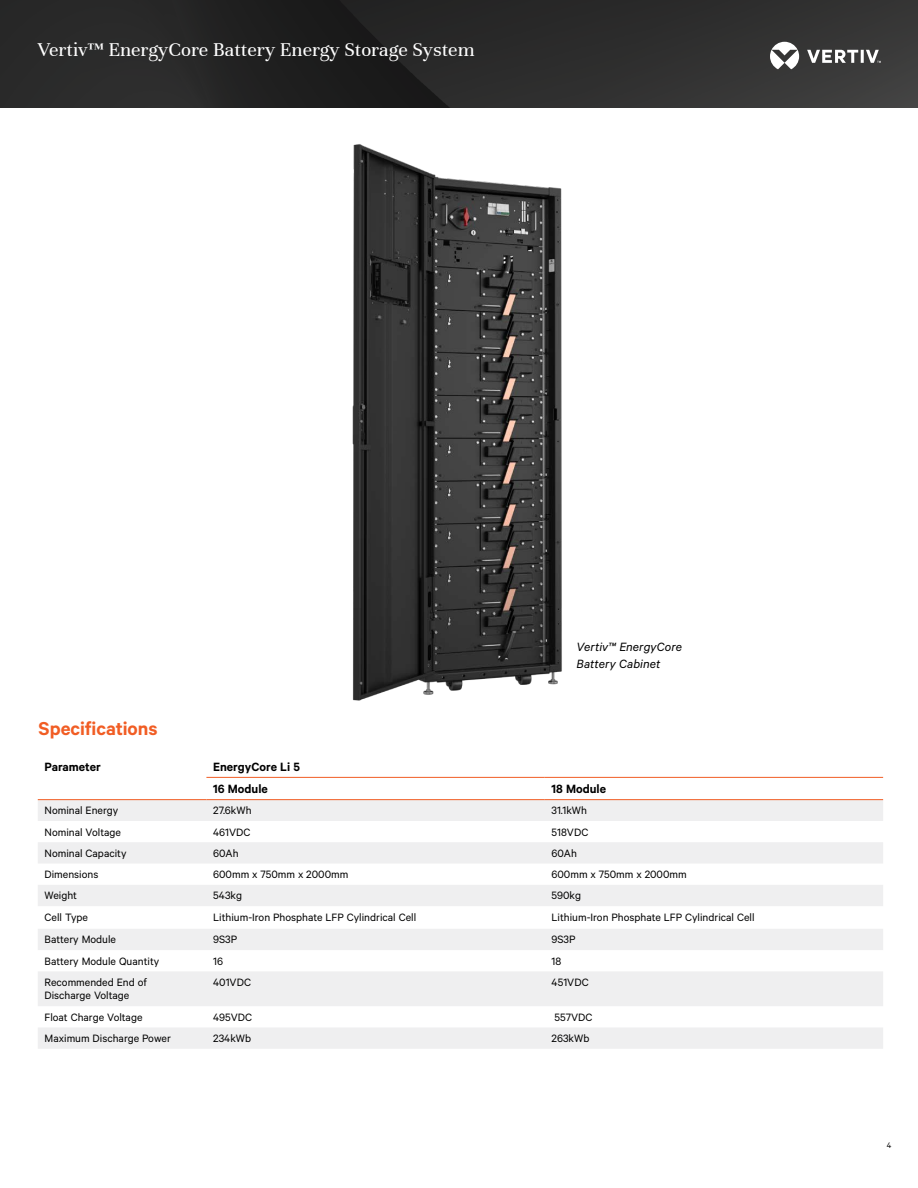
<style>
.page{position:relative;width:918px;height:1188px;background:#fff}
.page>*{position:absolute;margin:0;border:0;box-sizing:border-box;transform-origin:0 0}
.t1{font:21px "Unna";color:#fff}
.t2{font:600 21px "Calibre";color:#f15d24}
.t3{font:600 13.5px/22.4px "Calibre";color:#000}
.t4{font:italic 13.5px/16.2px "Calibre";letter-spacing:.005em;color:#000}
.t5{font:12px/13.5px "Calibre";color:#000}
.t6{font:9px "Calibre";color:#000}
</style>
<div class="page">
<img style="left:0;top:0;width:918px;height:108px">
<svg style="left:770px;top:42px;width:111px;height:27px"></svg>
<svg style="left:38px;top:800px;width:845px;height:249px;fill:#efeff0"></svg>
<hr style="left:38px;top:799px;width:168px;height:1px;background:#f15d24">
<hr style="left:206px;top:799px;width:339px;height:1px;background:#f15d24">
<hr style="left:545px;top:799px;width:338px;height:1px;background:#f15d24">
<hr style="left:206px;top:777px;width:339px;height:1px;background:#f15d24">
<hr style="left:545px;top:777px;width:338px;height:1px;background:#f15d24">
<img style="left:352px;top:144px;width:210px;height:557px">
<h1 class="t1" style="left:38px;top:37px;width:438px">Vertiv™ EnergyCore Battery Energy Storage System</h1>
<h1 class="t2" style="left:39px;top:716px;width:121px">Specifications</h1>
<p class="t3" style="left:45px;top:755px;width:58px">Parameter</p>
<p class="t3" style="left:213px;top:755px;width:88px">EnergyCore Li 5<br>16 Module</p>
<p class="t4" style="left:577px;top:639px;width:107px">Vertiv™ EnergyCore<br>Battery Cabinet</p>
<p class="t3" style="left:552px;top:777px;width:56px">18 Module</p>
<p class="t5" style="left:45px;top:803px;width:75px">Nominal Energy</p>
<p class="t5" style="left:213px;top:803px;width:40px">27.6kWh</p>
<p class="t5" style="left:552px;top:803px;width:37px">31.1kWh</p>
<p class="t5" style="left:45px;top:825px;width:78px">Nominal Voltage</p>
<p class="t5" style="left:213px;top:825px;width:39px">461VDC</p>
<p class="t5" style="left:552px;top:825px;width:38px">518VDC</p>
<p class="t5" style="left:45px;top:846px;width:83px">Nominal Capacity</p>
<p class="t5" style="left:213px;top:846px;width:27px">60Ah</p>
<p class="t5" style="left:552px;top:846px;width:27px">60Ah</p>
<p class="t5" style="left:45px;top:867px;width:55px">Dimensions</p>
<p class="t5" style="left:213px;top:867px;width:137px">600mm x 750mm x 2000mm</p>
<p class="t5" style="left:552px;top:867px;width:137px">600mm x 750mm x 2000mm</p>
<p class="t5" style="left:45px;top:888px;width:34px">Weight</p>
<p class="t5" style="left:213px;top:888px;width:30px">543kg</p>
<p class="t5" style="left:552px;top:888px;width:31px">590kg</p>
<p class="t5" style="left:45px;top:910px;width:45px">Cell Type</p>
<p class="t5" style="left:213px;top:910px;width:205px">Lithium-Iron Phosphate LFP Cylindrical Cell</p>
<p class="t5" style="left:552px;top:910px;width:205px">Lithium-Iron Phosphate LFP Cylindrical Cell</p>
<p class="t5" style="left:45px;top:932px;width:73px">Battery Module</p>
<p class="t5" style="left:213px;top:932px;width:26px">9S3P</p>
<p class="t5" style="left:552px;top:932px;width:26px">9S3P</p>
<p class="t5" style="left:45px;top:954px;width:116px">Battery Module Quantity</p>
<p class="t5" style="left:213px;top:954px;width:11px">16</p>
<p class="t5" style="left:552px;top:954px;width:11px">18</p>
<p class="t5" style="left:45px;top:975px;width:104px">Recommended End of<br>Discharge Voltage</p>
<p class="t5" style="left:213px;top:975px;width:39px">401VDC</p>
<p class="t5" style="left:552px;top:975px;width:39px">451VDC</p>
<p class="t5" style="left:45px;top:1010px;width:99px">Float Charge Voltage</p>
<p class="t5" style="left:213px;top:1010px;width:41px">495VDC</p>
<p class="t5" style="left:554px;top:1010px;width:39px">557VDC</p>
<p class="t5" style="left:45px;top:1031px;width:128px">Maximum Discharge Power</p>
<p class="t5" style="left:213px;top:1031px;width:40px">234kWb</p>
<p class="t5" style="left:552px;top:1031px;width:39px">263kWb</p>
<p class="t6" style="left:887px;top:1140px;width:6px">4</p>
</div>
